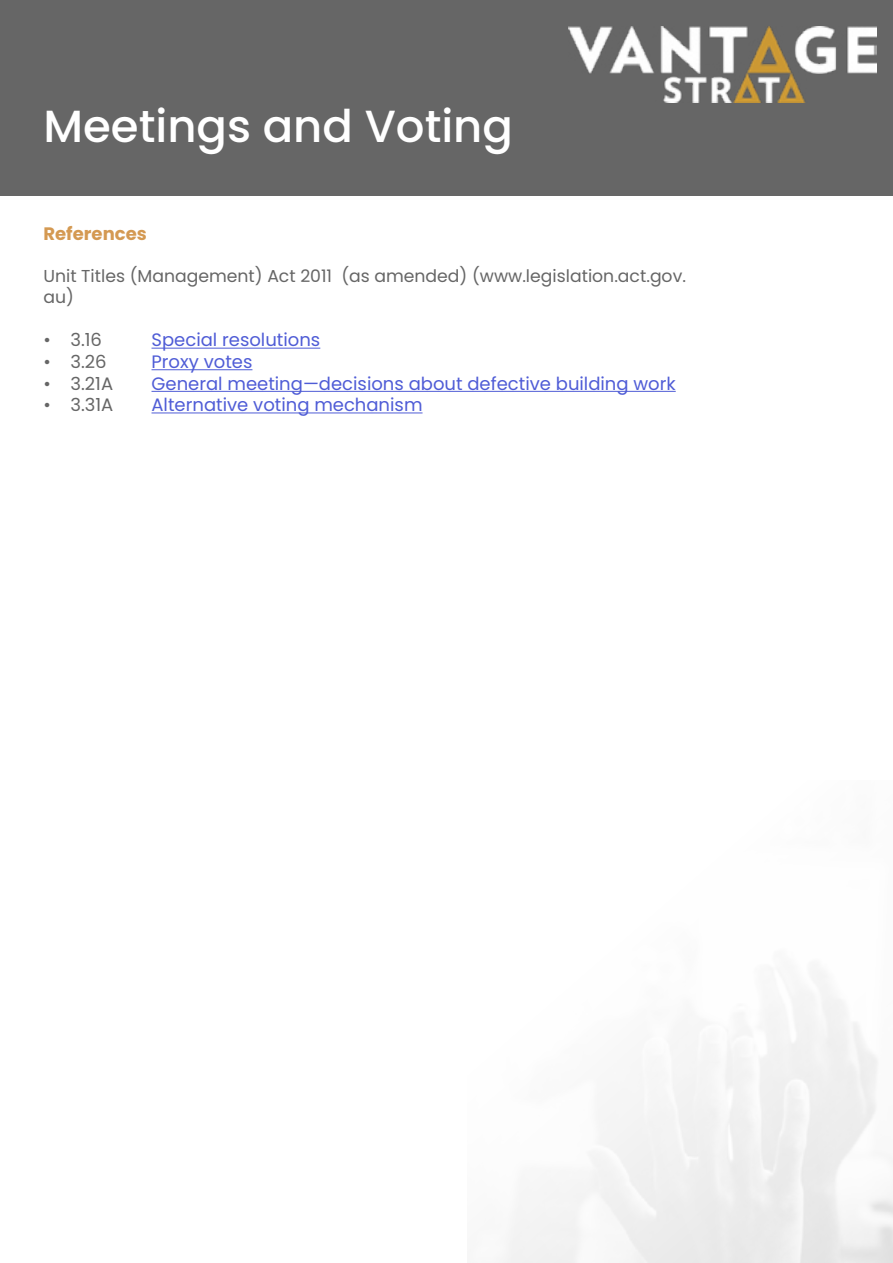
<style>
.page{position:relative;width:893px;height:1263px;background:#fff}
.page>*{position:absolute;margin:0;border:0;box-sizing:border-box;transform-origin:0 0}
.t1{font:500 45px "Poppins";color:#fff}
.t2{font:18px "Poppins";color:#4f5cd6}
.t3{font:18px "Poppins";color:#666}
.t4{font:700 18px "Poppins";color:#d49952}
.t5{font:17.25px/20.7px "Poppins";color:#666}
</style>
<div class="page">
<div style="left:0;top:0;width:893px;height:195px;background:#666"></div>
<img style="left:568px;top:27px;width:309px;height:76px">
<hr style="left:152px;top:348px;width:168px;height:1px;background:#4f5cd6">
<hr style="left:152px;top:369px;width:100px;height:1px;background:#4f5cd6">
<hr style="left:152px;top:391px;width:524px;height:1px;background:#4f5cd6">
<hr style="left:152px;top:412px;width:271px;height:1px;background:#4f5cd6">
<h1 class="t1" style="left:44px;top:100px;width:471px">Meetings and Voting</h1>
<p class="t4" style="left:44px;top:223px;width:105px">References</p>
<p class="t5" style="left:44px;top:266px;width:644px">Unit Titles (Management) Act 2011 (as amended) (www.legislation.act.gov. au)</p>
<p class="t3" style="left:44px;top:330px;width:60px">• 3.16</p>
<p class="t2" style="left:152px;top:330px;width:170px">Special resolutions</p>
<p class="t3" style="left:44px;top:351px;width:65px">• 3.26</p>
<p class="t2" style="left:152px;top:351px;width:102px">Proxy votes</p>
<p class="t3" style="left:44px;top:373px;width:71px">• 3.21A</p>
<p class="t2" style="left:152px;top:373px;width:526px">General meeting—decisions about defective building work</p>
<p class="t3" style="left:44px;top:394px;width:71px">• 3.31A</p>
<p class="t2" style="left:152px;top:394px;width:273px">Alternative voting mechanism</p>
</div>
